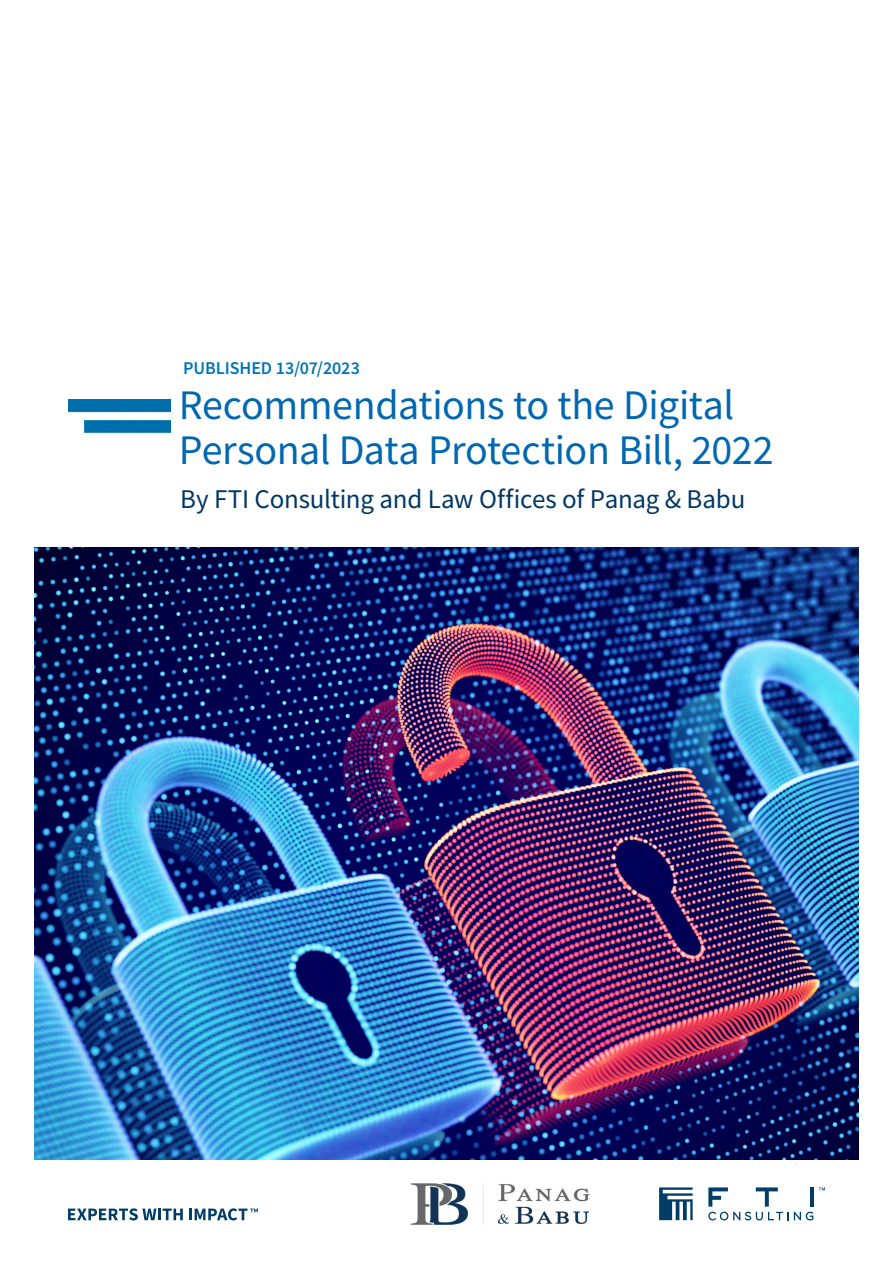
<style>
.page{position:relative;width:893px;height:1263px;background:#fff}
.page>*{position:absolute;margin:0;border:0;box-sizing:border-box;transform-origin:0 0}
.Headline{font:42px/45px "Source Sans Pro";letter-spacing:-.01em;color:#0067b1}
.Subtitle{font:27px "Source Sans Pro";letter-spacing:-.01em;color:#003763}
.Report_Label{font:600 18px "Source Sans Pro";letter-spacing:-.01em;color:#0075b6}
</style>
<div class="page">
<img style="left:68px;top:400px;width:103px;height:33px">
<svg style="left:68px;top:1208px;width:115px;height:12px"></svg>
<svg style="left:189px;top:1208px;width:69px;height:12px"></svg>
<svg style="left:659px;top:1187px;width:34px;height:33px"></svg>
<svg style="left:708px;top:1212px;width:105px;height:8px"></svg>
<svg style="left:819px;top:1187px;width:6px;height:3px"></svg>
<svg style="left:756px;top:1187px;width:22px;height:19px"></svg>
<hr style="left:810px;top:1187px;width:4px;height:19px;background:#003e69">
<svg style="left:708px;top:1187px;width:20px;height:19px"></svg>
<img style="left:34px;top:548px;width:825px;height:611px">
<img style="left:410px;top:1184px;width:180px;height:41px">
<p class="Report_Label" style="left:183px;top:356px;width:178px">PUBLISHED 13/07/2023</p>
<p class="Headline" style="left:179px;top:383px;width:596px">Recommendations to the Digital<br>Personal Data Protection Bill, 2022</p>
<p class="Subtitle" style="left:180px;top:482px;width:567px">By FTI Consulting and Law Offices of Panag &amp; Babu</p>
</div>
